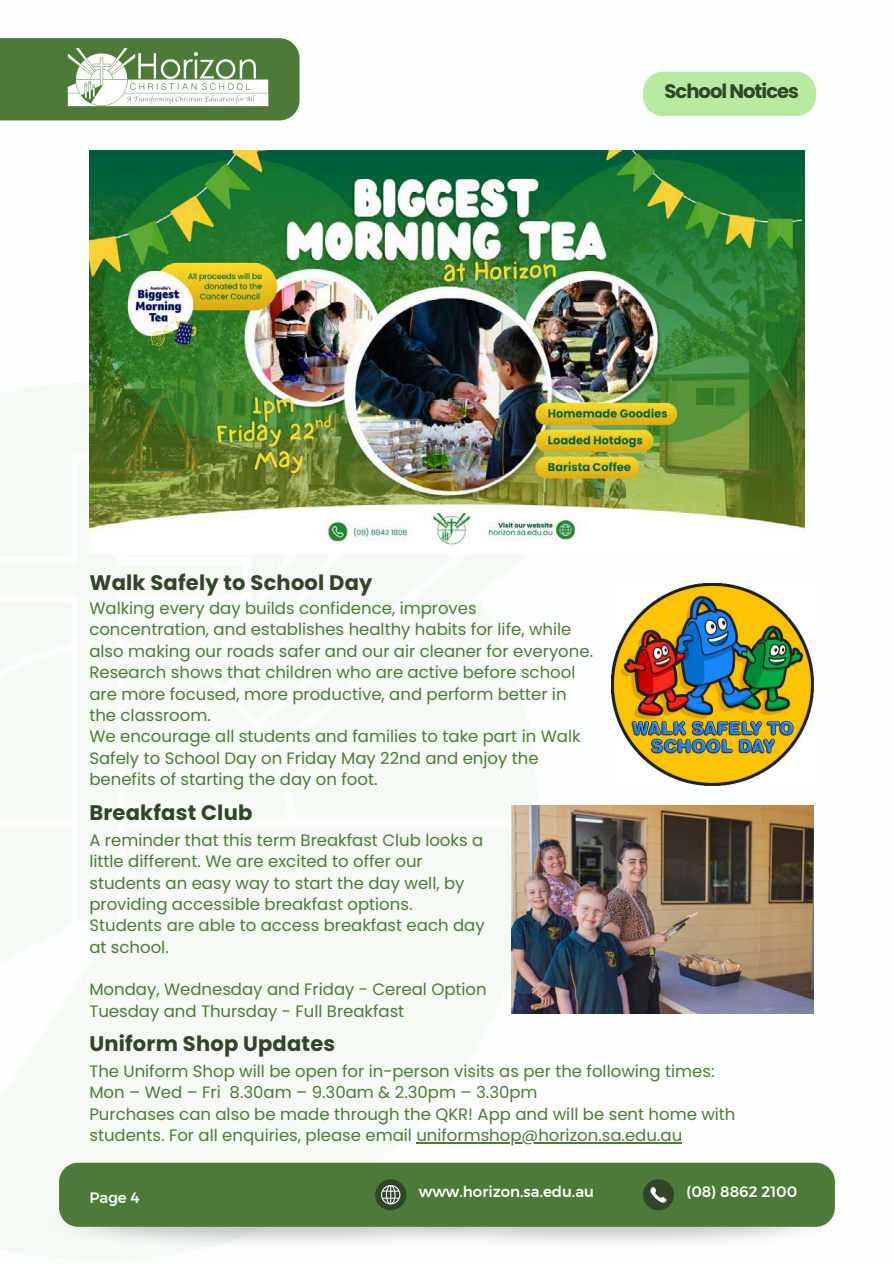
<style>
.page{position:relative;width:894px;height:1264px;background:#fff}
.page>*{position:absolute;margin:0;border:0;box-sizing:border-box;transform-origin:0 0}
.t1{font:700 21px "Poppins";letter-spacing:.01em;color:#314528}
.t2{font:700 19.5px "Poppins";letter-spacing:-.05em;color:#314528}
.t3{font:16.5px/21.5px "Poppins";color:#4d7a38}
.t4{font:15px "Kief Montaser Medium";color:#fcfffe}
</style>
<div class="page">
<img style="left:43px;top:1213px;width:335px;height:36px">
<img style="left:378px;top:1196px;width:457px;height:48px">
<div style="left:0;top:38px;width:299px;height:82px;background:#4d7a38"></div>
<div style="left:59px;top:1162px;width:775px;height:64px;background:#4d7a38"></div>
<svg style="left:375px;top:1179px;width:31px;height:31px"></svg>
<svg style="left:643px;top:1179px;width:30px;height:31px"></svg>
<img style="left:59px;top:38px;width:217px;height:69px">
<div style="left:642px;top:72px;width:174px;height:44px;background:#b8eba1"></div>
<img style="left:611px;top:583px;width:203px;height:203px">
<img style="left:89px;top:151px;width:715px;height:394px">
<img style="left:511px;top:805px;width:302px;height:208px">
<hr style="left:416px;top:1142px;width:266px;height:1px;background:#4d7a38">
<p class="t2" style="left:664px;top:78px;width:136px">School Notices</p>
<p class="t1" style="left:89px;top:568px;width:284px">Walk Safely to School Day</p>
<p class="t3" style="left:89px;top:597px;width:505px">Walking every day builds confidence, improves concentration, and establishes healthy habits for life, while also making our roads safer and our air cleaner for everyone.<br>Research shows that children who are active before school are more focused, more productive, and perform better in the classroom.<br>We encourage all students and families to take part in Walk Safely to School Day on Friday May 22nd and enjoy the benefits of starting the day on foot.</p>
<p class="t1" style="left:89px;top:798px;width:164px">Breakfast Club</p>
<p class="t3" style="left:89px;top:829px;width:396px">A reminder that this term Breakfast Club looks a little different. We are excited to offer our students an easy way to start the day well, by providing accessible breakfast options.<br>Students are able to access breakfast each day at school.</p>
<p class="t3" style="left:89px;top:978px;width:399px">Monday, Wednesday and Friday - Cereal Option<br>Tuesday and Thursday - Full Breakfast</p>
<p class="t1" style="left:89px;top:1028px;width:247px">Uniform Shop Updates</p>
<p class="t3" style="left:89px;top:1060px;width:647px">The Uniform Shop will be open for in-person visits as per the following times:<br>Mon – Wed – Fri 8.30am – 9.30am &amp; 2.30pm – 3.30pm<br>Purchases can also be made through the QKR! App and will be sent home with students. For all enquiries, please email uniformshop@horizon.sa.edu.au</p>
<p class="t4" style="left:89px;top:1188px;width:52px">Page 4</p>
<p class="t4" style="left:419px;top:1182px;width:177px">www.horizon.sa.edu.au</p>
<p class="t4" style="left:686px;top:1182px;width:112px">(08) 8862 2100</p>
</div>
